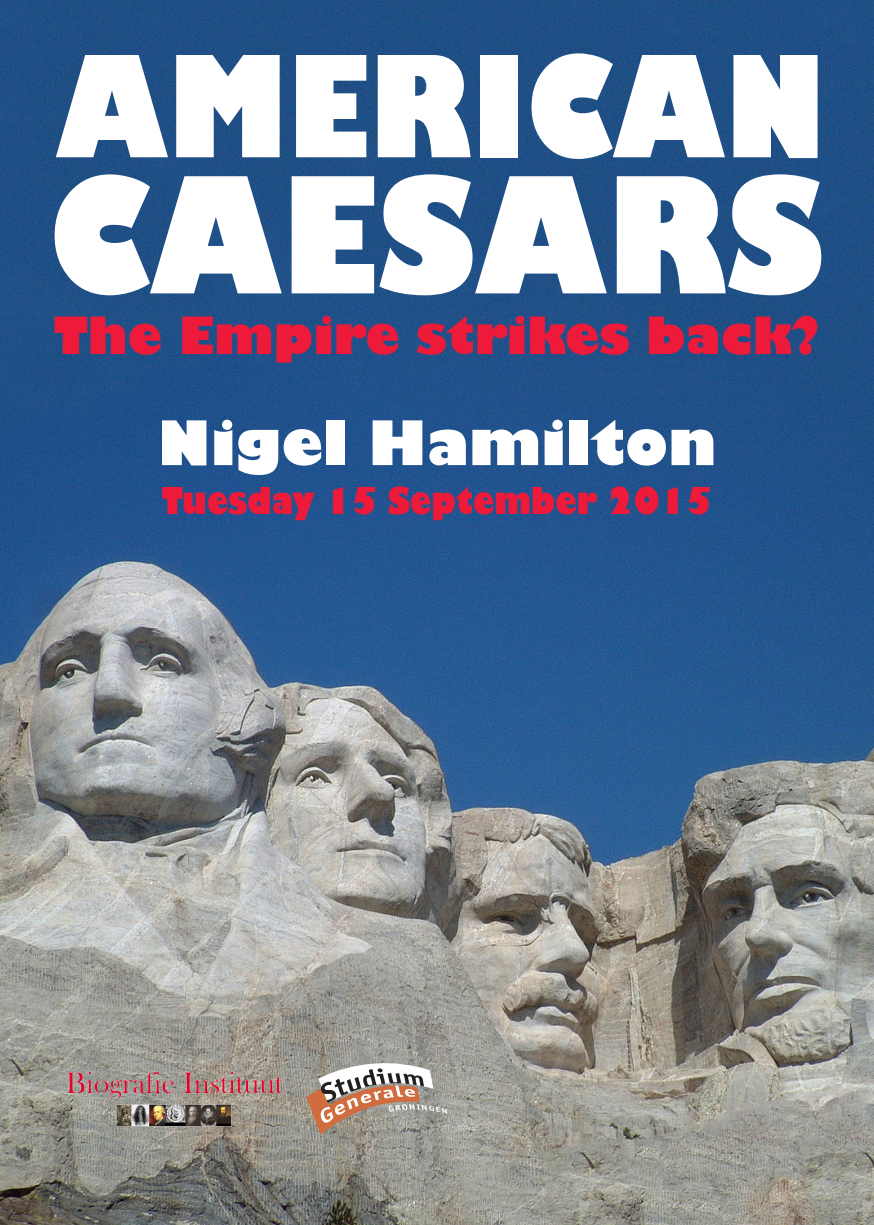
<style>
.page{position:relative;width:874px;height:1225px;background:#fff}
.page>*{position:absolute;margin:0;border:0;box-sizing:border-box;transform-origin:0 0}
.t1{font:800 157.2px "Gill Sans";color:#fff;scale:.85 1}
.t2{font:800 137.2px "Gill Sans";color:#fff;scale:.83 1}
.t3{font:800 60px "Gill Sans";color:#fff}
.t4{font:800 49.8px "Gill Sans";color:#ed1a3a}
.t5{font:800 36px "Gill Sans";color:#ed1a3a;scale:.85 1}
</style>
<div class="page">
<img style="left:0;top:0;width:873px;height:1225px">
<svg style="left:306px;top:1063px;width:141px;height:71px"></svg>
<img style="left:60px;top:1060px;width:228px;height:71px">
<p class="t2" style="left:56px;top:21px;width:928px">AMERICAN</p>
<p class="t1" style="left:48px;top:137px;width:913px">CAESARS</p>
<p class="t4" style="left:54px;top:304px;width:767px">The Empire strikes back?</p>
<p class="t3" style="left:157px;top:405px;width:560px">Nigel Hamilton</p>
<p class="t5" style="left:162px;top:478px;width:648px">Tuesday 15 September 2015</p>
</div>
